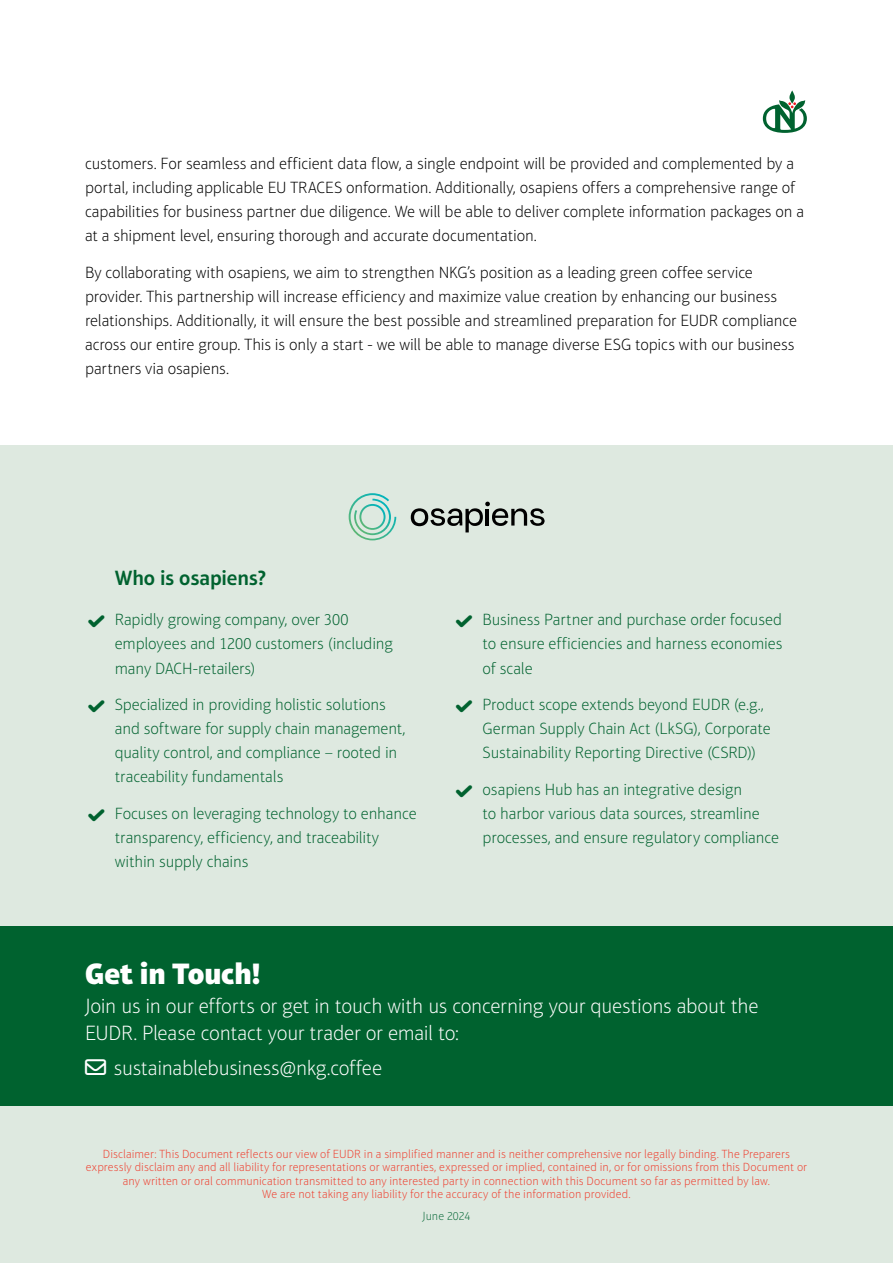
<style>
.page{position:relative;width:893px;height:1263px;background:#fff}
.page>*{position:absolute;margin:0;border:0;box-sizing:border-box;transform-origin:0 0}
.t1{font:900 30px "Aptifer Sans LT Pro";letter-spacing:-.005em;color:#fff}
.t2{font:100 21px/27px "Aptifer Sans LT Pro";letter-spacing:-.015em;color:#fff}
.t3{font:600 21px "Aptifer Sans LT Pro";letter-spacing:-.01em;color:#00622f}
.t4{font:100 16.5px/24px "Aptifer Sans LT Pro";letter-spacing:-.01em;color:#000}
.t5{font:100 16.5px/24px "Aptifer Sans LT Pro";letter-spacing:-.01em;color:#00622f}
.t6{font:100 12px/13.5px "Aptifer Sans LT Pro";letter-spacing:.005em;color:#ef3e2e;text-align:center}
.t7{font:100 12px "Aptifer Sans LT Pro";letter-spacing:.005em;color:#106d3e}
</style>
<div class="page">
<svg style="left:763px;top:90px;width:44px;height:43px"></svg>
<div style="left:0;top:1106px;width:893px;height:157px;background:#dee9e0"></div>
<div style="left:0;top:925px;width:893px;height:181px;background:#00622f"></div>
<div style="left:0;top:445px;width:893px;height:480px;background:#dee9e0"></div>
<svg style="left:349px;top:493px;width:47px;height:47px"></svg>
<svg style="left:411px;top:502px;width:134px;height:30px"></svg>
<p class="t4" style="left:85px;top:152px;width:721px">customers. For seamless and efficient data flow, a single endpoint will be provided and complemented by a portal, including applicable EU TRACES onformation. Additionally, osapiens offers a comprehensive range of capabilities for business partner due diligence. We will be able to deliver complete information packages on a at a shipment level, ensuring thorough and accurate documentation.</p>
<p class="t4" style="left:85px;top:261px;width:713px">By collaborating with osapiens, we aim to strengthen NKG’s position as a leading green coffee service provider. This partnership will increase efficiency and maximize value creation by enhancing our business relationships. Additionally, it will ensure the best possible and streamlined preparation for EUDR compliance across our entire group. This is only a start - we will be able to manage diverse ESG topics with our business partners via osapiens.</p>
<p class="t3" style="left:115px;top:565px;width:153px">Who is osapiens?</p>
<p class="t5" style="left:115px;top:608px;width:280px;text-indent:-30px">✔ Rapidly growing company, over 300 employees and 1200 customers (including many DACH-retailers)</p>
<p class="t5" style="left:115px;top:693px;width:292px;text-indent:-30px">✔ Specialized in providing holistic solutions and software for supply chain management, quality control, and compliance – rooted in traceability fundamentals</p>
<p class="t5" style="left:115px;top:801px;width:303px;text-indent:-30px">✔ Focuses on leveraging technology to enhance transparency, efficiency, and traceability within supply chains</p>
<p class="t5" style="left:483px;top:608px;width:301px;text-align:justify;text-indent:-30px">✔ Business Partner and purchase order focused to ensure efficiencies and harness economies of scale</p>
<p class="t5" style="left:483px;top:693px;width:290px;text-indent:-30px">✔ Product scope extends beyond EUDR (e.g.,<br>German Supply Chain Act (LkSG), Corporate<br>Sustainability Reporting Directive (CSRD))</p>
<p class="t5" style="left:483px;top:777px;width:298px;text-indent:-30px">✔ osapiens Hub has an integrative design<br>to harbor various data sources, streamline processes, and ensure regulatory compliance</p>
<p class="t1" style="left:85px;top:955px;width:177px">Get in Touch!</p>
<p class="t2" style="left:85px;top:992px;width:675px">Join us in our efforts or get in touch with us concerning your questions about the<br>EUDR. Please contact your trader or email to:</p>
<p class="t2" style="left:85px;top:1055px;width:299px">→ sustainablebusiness@nkg.coffee</p>
<p class="t6" style="left:86px;top:1147px;width:723px">Disclaimer: This Document reflects our view of EUDR in a simplified manner and is neither comprehensive nor legally binding. The Preparers expressly disclaim any and all liability for representations or warranties, expressed or implied, contained in, or for omissions from this Document or any written or oral communication transmitted to any interested party in connection with this Document so far as permitted by law.</p>
<p class="t6" style="left:262px;top:1187px;width:370px">We are not taking any liability for the accuracy of the information provided.</p>
<p class="t7" style="left:422px;top:1209px;width:50px">June 2024</p>
</div>
